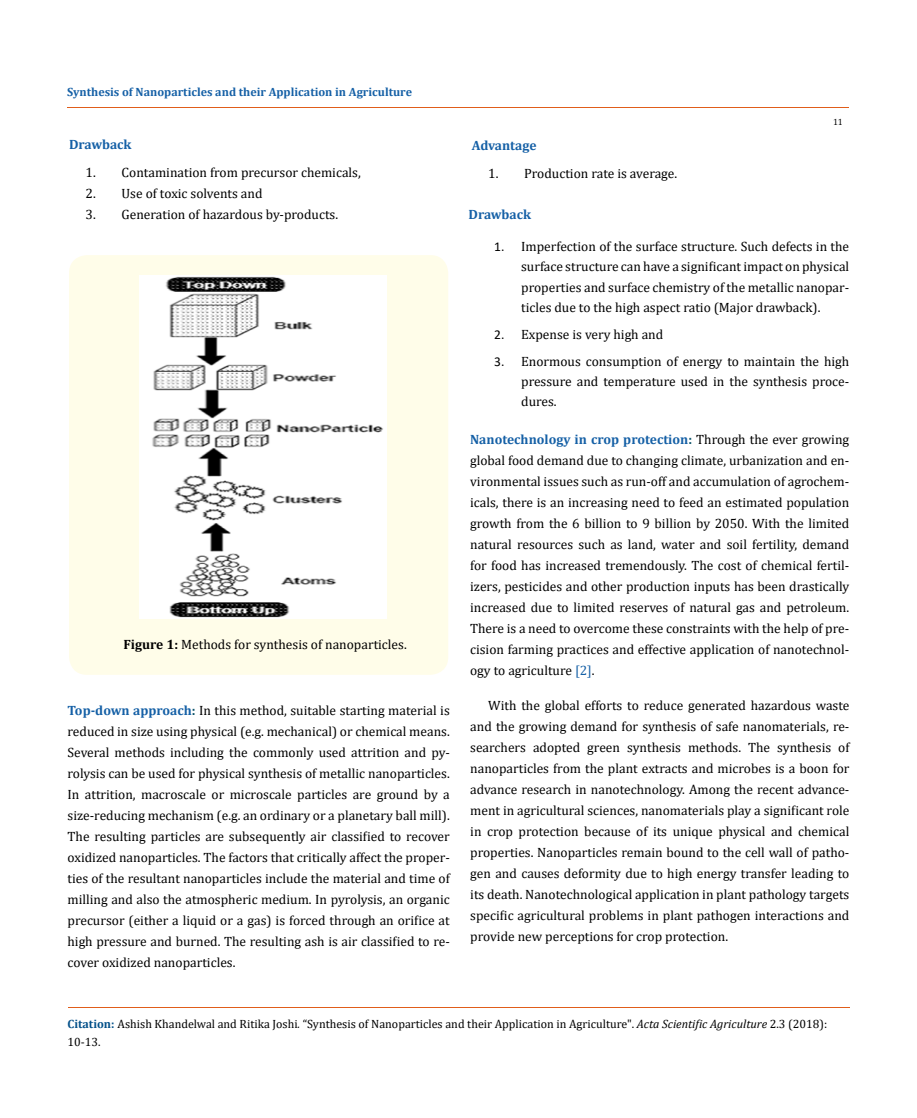
<style>
.page{position:relative;width:917px;height:1118px;background:#fff}
.page>*{position:absolute;margin:0;border:0;box-sizing:border-box;transform-origin:0 0}
.t1{font:13.5px/21px "Cambria";color:#000;text-align:justify}
.t2{font:700 13.5px "Cambria";color:#1560a6}
.t3{font:12px/18px "Cambria";color:#000}
.t4{font:700 12px "Cambria";color:#1560a6}
.t5{font:9px "Cambria";color:#000}
.s1{font-weight:700}
.s2{font-family:"Calibri"}
.s3{font-weight:700;color:#1560a6}
.s4{font-weight:700;color:#0e546a}
.s5{color:#1560a6}
.s6{font-weight:700;color:#035089}
.s7{font-style:italic}
</style>
<div class="page">
<hr style="left:68px;top:1007px;width:781px;height:1px;background:#e05d1a">
<hr style="left:67px;top:107px;width:782px;height:1px;background:#e05d1a">
<div style="left:69px;top:255px;width:379px;height:420px;background:#fffde9;border-radius:18px"></div>
<img style="left:140px;top:275px;width:246px;height:343px">
<p class="t4" style="left:67px;top:84px;width:346px">Synthesis of Nanoparticles and their Application in Agriculture</p>
<p class="t2" style="left:69px;top:134px;width:64px">Drawback</p>
<p class="t1" style="left:86px;top:162px;width:277px">1. Contamination from precursor chemicals,</p>
<p class="t1" style="left:86px;top:183px;width:178px">2. Use of toxic solvents and</p>
<p class="t1" style="left:86px;top:204px;width:254px">3. Generation of hazardous by-products.</p>
<p class="t1" style="left:123px;top:633px;width:285px"><span class="s1">Figure 1:</span> Methods for synthesis of nanoparticles.</p>
<p class="t2" style="left:471px;top:135px;width:66px">Advantage</p>
<p class="t1" style="left:488px;top:163px;width:191px">1. Production rate is average.</p>
<p class="t5" style="left:833px;top:117px;width:11px">11</p>
<p class="t2" style="left:468px;top:205px;width:64px">Drawback</p>
<p class="t1" style="left:521px;top:236px;width:329px;line-height:20.2px;text-indent:-27px"><span class="s2">1.</span> Imperfection of the surface structure. Such defects in the surface structure can have a significant impact on physical properties and surface chemistry of the metallic nanopar&shy;ticles due to the high aspect ratio (Major drawback).</p>
<p class="t1" style="left:494px;top:324px;width:171px"><span class="s2">2.</span> Expense is very high and</p>
<p class="t1" style="left:521px;top:351px;width:329px;line-height:20.2px;text-indent:-27px"><span class="s2">3.</span> Enormous consumption of energy to maintain the high pressure and temperature used in the synthesis proce&shy;dures.</p>
<p class="t1" style="left:470px;top:428px;width:380px"><span class="s3">Nanotechnology in crop protection</span><span class="s4">:</span> Through the ever growing global food demand due to changing climate, urbanization and en&shy;vironmental issues such as run-off and accumulation of agrochem&shy;icals, there is an increasing need to feed an estimated population growth from the 6 billion to 9 billion by 2050. With the limited natural resources such as land, water and soil fertility, demand for food has increased tremendously. The cost of chemical fertil&shy;izers, pesticides and other production inputs has been drastically increased due to limited reserves of natural gas and petroleum.<br>There is a need to overcome these constraints with the help of pre&shy;cision farming practices and effective application of nanotechnol&shy;ogy to agriculture <span class="s5">[2]</span>.</p>
<p class="t1" style="left:68px;top:699px;width:384px"><span class="s3">Top-down approach</span><span class="s4">:</span> In this method, suitable starting material is reduced in size using physical (e.g. mechanical) or chemical means.<br>Several methods including the commonly used attrition and py&shy;rolysis can be used for physical synthesis of metallic nanoparticles.<br>In attrition, macroscale or microscale particles are ground by a size-reducing mechanism (e.g. an ordinary or a planetary ball mill).<br>The resulting particles are subsequently air classified to recover oxidized nanoparticles. The factors that critically affect the proper&shy;ties of the resultant nanoparticles include the material and time of milling and also the atmospheric medium. In pyrolysis, an organic precursor (either a liquid or a gas) is forced through an orifice at high pressure and burned. The resulting ash is air classified to re&shy;cover oxidized nanoparticles.</p>
<p class="t1" style="left:470px;top:694px;width:381px;text-indent:18px">With the global efforts to reduce generated hazardous waste and the growing demand for synthesis of safe nanomaterials, re&shy;searchers adopted green synthesis methods. The synthesis of nanoparticles from the plant extracts and microbes is a boon for advance research in nanotechnology. Among the recent advance&shy;ment in agricultural sciences, nanomaterials play a significant role in crop protection because of its unique physical and chemical properties. Nanoparticles remain bound to the cell wall of patho&shy;gen and causes deformity due to high energy transfer leading to its death. Nanotechnological application in plant pathology targets specific agricultural problems in plant pathogen interactions and provide new perceptions for crop protection.</p>
<p class="t3" style="left:68px;top:1015px;width:761px"><span class="s6">Citation:</span> Ashish Khandelwal and Ritika Joshi<span class="s7">.</span> “Synthesis of Nanoparticles and their Application in Agriculture". <span class="s7">Acta Scientific Agriculture</span> 2.3 (2018):<br>10-13.</p>
</div>
